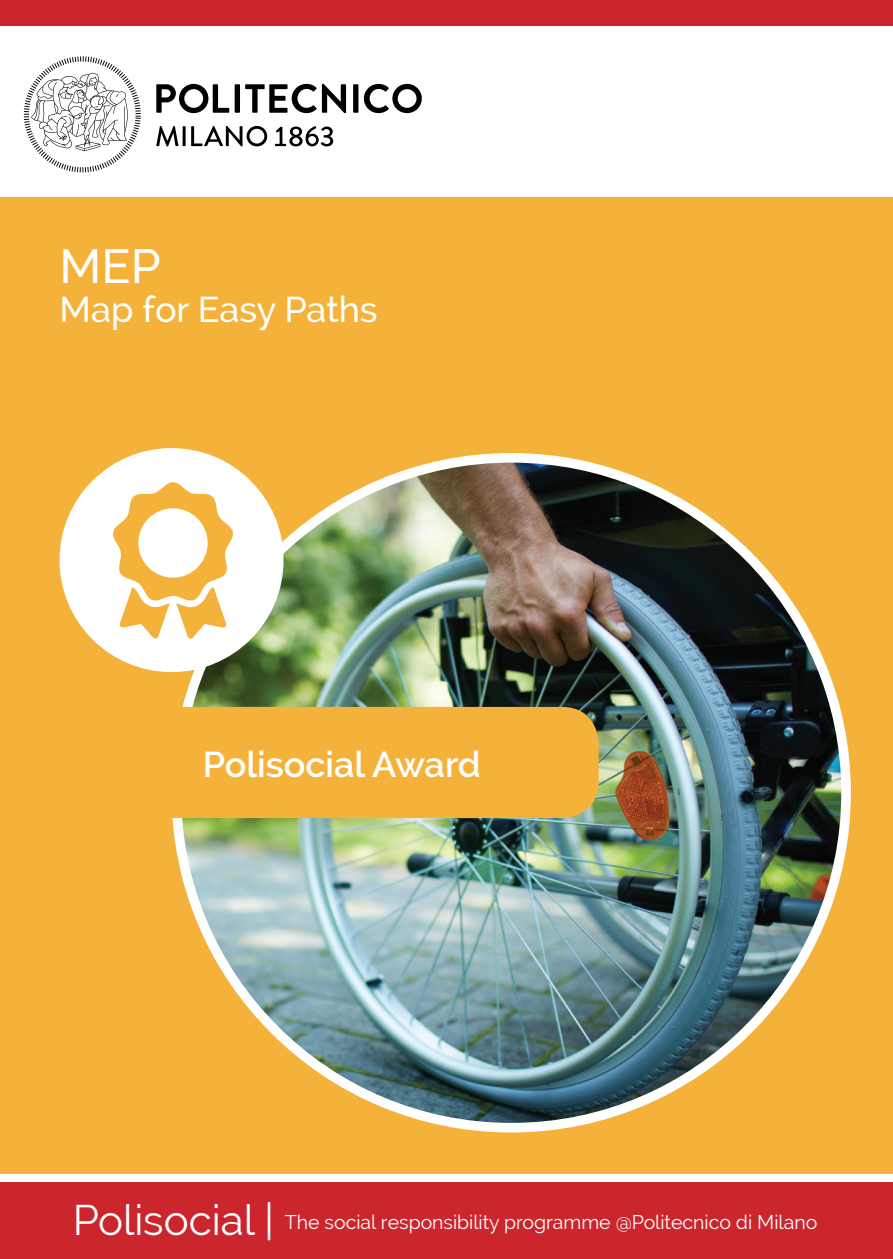
<style>
.page{position:relative;width:893px;height:1259px;background:#fff}
.page>*{position:absolute;margin:0;border:0;box-sizing:border-box;transform-origin:0 0}
.t1{font:500 48px "Raleway";color:#fff}
.t2{font:500 36px "Raleway";color:#fff}
.t3{font:600 36px "Raleway";color:#fff}
.t4{font:19.5px "Raleway";color:#fff}
.s1{font-size:42px}
</style>
<div class="page">
<div style="left:0;top:198px;width:893px;height:976px;background:#f5b23a"></div>
<div style="left:0;top:0;width:893px;height:26px;background:#cb262d"></div>
<div style="left:0;top:1182px;width:893px;height:77px;background:#cb262d"></div>
<img style="left:176px;top:458px;width:670px;height:669px;border-radius:335px">
<div style="left:76px;top:707px;width:523px;height:111px;background:#f5b23a;border-radius:37px"></div>
<div style="left:60px;top:448px;width:224px;height:224px;background:#fff;border-radius:50%"></div>
<svg style="left:113px;top:482px;width:120px;height:157px"></svg>
<svg style="left:24px;top:56px;width:117px;height:116px"></svg>
<svg style="left:156px;top:126px;width:177px;height:20px"></svg>
<svg style="left:156px;top:84px;width:266px;height:29px"></svg>
<h1 class="t1" style="left:60px;top:238px;width:103px">MEP</h1>
<h2 class="t2" style="left:60px;top:288px;width:320px">Map for Easy Paths</h2>
<h2 class="t3" style="left:203px;top:744px;width:280px">Polisocial Award</h2>
<p class="t4" style="left:73px;top:1210px;width:746px"><span class="s1">Polisocial |</span> The social responsibility programme @Politecnico di Milano</p>
</div>
